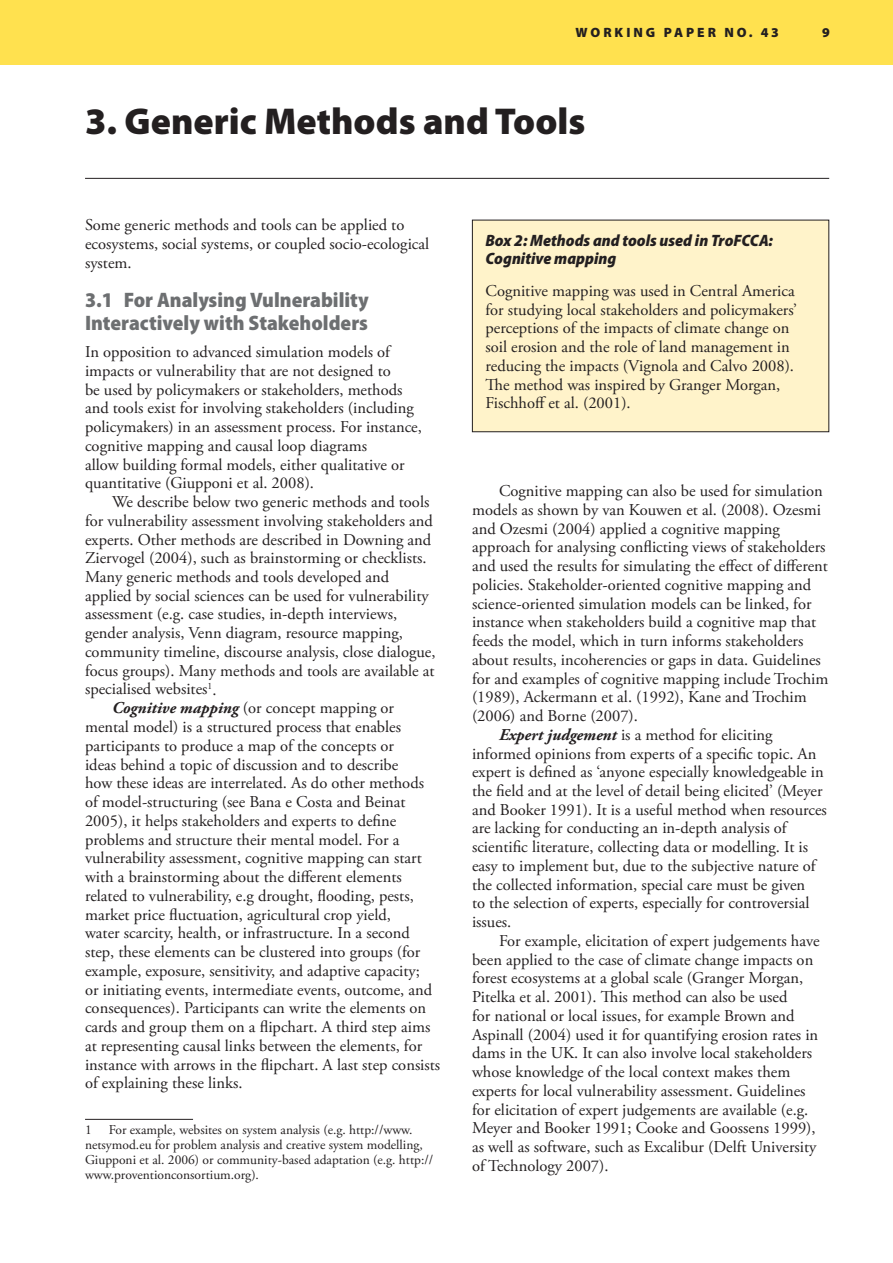
<style>
.page{position:relative;width:893px;height:1263px;background:#fff}
.page>*{position:absolute;margin:0;border:0;box-sizing:border-box;transform-origin:0 0}
.t1{font:900 37.5px "Myriad Pro";color:#231f20}
.t2{font:900 semi-condensed 21px/22.5px "Myriad Pro";color:#6d6f71}
.t3{font:16.5px/18.8px "Adobe Garamond Pro";color:#231f20}
.t4{font:italic 900 semi-condensed 16.5px/18.8px "Myriad Pro";color:#231f20}
.t5{font:13.5px/15px "Adobe Garamond Pro";color:#231f20}
.t6{font:900 13.5px "Myriad Pro";letter-spacing:.22em;color:#231f20}
.s1{font-weight:700;font-style:italic}
</style>
<div class="page">
<div style="left:0;top:0;width:893px;height:65px;background:#ffe14f"></div>
<hr style="left:85px;top:1119px;width:108px;height:1px;background:#231f20">
<hr style="left:85px;top:178px;width:744px;height:1px;background:#231f20">
<div style="left:472px;top:220px;width:357px;height:212px;background:#fff3ca"></div>
<div style="left:472px;top:220px;width:357px;height:212px;border:1px solid #231f20"></div>
<p class="t6" style="left:575px;top:24px;width:99px">working pap</p>
<p class="t6" style="left:697px;top:24px;width:83px">er N o. 43</p>
<p class="t6" style="left:822px;top:24px;width:9px">9</p>
<h1 class="t1" style="left:85px;top:97px;width:502px">3. Generic Methods and Tools</h1>
<p class="t3" style="left:85px;top:216px;width:346px">Some generic methods and tools can be applied to ecosystems, social systems, or coupled socio-ecological system.</p>
<p class="t2" style="left:85px;top:288px;width:285px">3.1 For Analysing Vulnerability<br>Interactively with Stakeholders</p>
<p class="t3" style="left:85px;top:343px;width:338px">In opposition to advanced simulation models of impacts or vulnerability that are not designed to<br>be used by policymakers or stakeholders, methods and tools exist for involving stakeholders (including policymakers) in an assessment process. For instance, cognitive mapping and causal loop diagrams<br>allow building formal models, either qualitative or quantitative (Giupponi et al. 2008).</p>
<p class="t3" style="left:112px;top:493px;width:319px">We describe below two generic methods and tools</p>
<p class="t3" style="left:85px;top:512px;width:349px">for vulnerability assessment involving stakeholders and</p>
<p class="t3" style="left:85px;top:530px;width:348px">experts. Other methods are described in Downing and</p>
<p class="t3" style="left:85px;top:549px;width:343px">Ziervogel (2004), such as brainstorming or checklists.</p>
<p class="t3" style="left:85px;top:568px;width:306px">Many generic methods and tools developed and</p>
<p class="t3" style="left:85px;top:587px;width:345px">applied by social sciences can be used for vulnerability</p>
<p class="t3" style="left:85px;top:605px;width:314px">assessment (e.g. case studies, in-depth interviews,</p>
<p class="t3" style="left:85px;top:624px;width:319px">gender analysis, Venn diagram, resource mapping,</p>
<p class="t3" style="left:85px;top:643px;width:352px">community timeline, discourse analysis, close dialogue,</p>
<p class="t3" style="left:85px;top:662px;width:351px">focus groups). Many methods and tools are available at</p>
<p class="t3" style="left:85px;top:680px;width:133px">specialised websites<sup>1</sup>.</p>
<p class="t3" style="left:112px;top:699px;width:283px"><span class="s1">Cognitive mapping</span> (or concept mapping or</p>
<p class="t3" style="left:85px;top:718px;width:318px">mental model) is a structured process that enables</p>
<p class="t3" style="left:85px;top:737px;width:310px">participants to produce a map of the concepts or</p>
<p class="t3" style="left:85px;top:755px;width:315px">ideas behind a topic of discussion and to describe</p>
<p class="t3" style="left:85px;top:774px;width:340px">how these ideas are interrelated. As do other methods</p>
<p class="t3" style="left:85px;top:793px;width:322px">of model-structuring (see Bana e Costa and Beinat</p>
<p class="t3" style="left:85px;top:812px;width:313px">2005), it helps stakeholders and experts to define</p>
<p class="t3" style="left:85px;top:830px;width:316px">problems and structure their mental model. For a</p>
<p class="t3" style="left:85px;top:849px;width:338px">vulnerability assessment, cognitive mapping can start</p>
<p class="t3" style="left:85px;top:868px;width:318px">with a brainstorming about the different elements</p>
<p class="t3" style="left:85px;top:887px;width:330px">related to vulnerability, e.g drought, flooding, pests,</p>
<p class="t3" style="left:85px;top:905px;width:307px">market price fluctuation, agricultural crop yield,</p>
<p class="t3" style="left:85px;top:924px;width:326px">water scarcity, health, or infrastructure. In a second</p>
<p class="t3" style="left:85px;top:943px;width:337px">step, these elements can be clustered into groups (for</p>
<p class="t3" style="left:85px;top:962px;width:336px">example, exposure, sensitivity, and adaptive capacity;</p>
<p class="t3" style="left:85px;top:980px;width:349px">or initiating events, intermediate events, outcome, and</p>
<p class="t3" style="left:85px;top:999px;width:343px">consequences). Participants can write the elements on</p>
<p class="t3" style="left:85px;top:1018px;width:347px">cards and group them on a flipchart. A third step aims</p>
<p class="t3" style="left:85px;top:1037px;width:339px">at representing causal links between the elements, for</p>
<p class="t3" style="left:85px;top:1055px;width:357px">instance with arrows in the flipchart. A last step consists</p>
<p class="t3" style="left:85px;top:1074px;width:159px">of explaining these links.</p>
<p class="t5" style="left:85px;top:1123px;width:8px">1</p>
<p class="t5" style="left:85px;top:1123px;width:350px;text-indent:24px">For example, websites on system analysis (e.g. http://www. netsymod.eu for problem analysis and creative system modelling, Giupponi et al. 2006) or community-based adaptation (e.g. http:// www.proventionconsortium.org).</p>
<p class="t4" style="left:485px;top:230px;width:289px">Box 2: Methods and tools used in TroFCCA:<br>Cognitive mapping</p>
<p class="t3" style="left:485px;top:282px;width:313px">Cognitive mapping was used in Central America for studying local stakeholders and policymakers’ perceptions of the impacts of climate change on soil erosion and the role of land management in reducing the impacts (Vignola and Calvo 2008).<br>The method was inspired by Granger Morgan, Fischhoff et al. (2001).</p>
<p class="t3" style="left:499px;top:482px;width:325px">Cognitive mapping can also be used for simulation</p>
<p class="t3" style="left:472px;top:501px;width:351px">models as shown by van Kouwen et al. (2008). Ozesmi</p>
<p class="t3" style="left:472px;top:519px;width:309px">and Ozesmi (2004) applied a cognitive mapping</p>
<p class="t3" style="left:472px;top:538px;width:355px">approach for analysing conflicting views of stakeholders</p>
<p class="t3" style="left:472px;top:557px;width:357px">and used the results for simulating the effect of different</p>
<p class="t3" style="left:472px;top:576px;width:341px">policies. Stakeholder-oriented cognitive mapping and</p>
<p class="t3" style="left:472px;top:594px;width:341px">science-oriented simulation models can be linked, for</p>
<p class="t3" style="left:472px;top:613px;width:346px">instance when stakeholders build a cognitive map that</p>
<p class="t3" style="left:472px;top:632px;width:333px">feeds the model, which in turn informs stakeholders</p>
<p class="t3" style="left:472px;top:651px;width:350px">about results, incoherencies or gaps in data. Guidelines</p>
<p class="t3" style="left:472px;top:669px;width:358px">for and examples of cognitive mapping include Trochim</p>
<p class="t3" style="left:472px;top:688px;width:336px">(1989), Ackermann et al. (1992), Kane and Trochim</p>
<p class="t3" style="left:472px;top:707px;width:168px">(2006) and Borne (2007).</p>
<p class="t3" style="left:499px;top:726px;width:275px"><span class="s1">Expert judgement</span> is a method for eliciting</p>
<p class="t3" style="left:472px;top:744px;width:346px">informed opinions from experts of a specific topic. An</p>
<p class="t3" style="left:472px;top:763px;width:353px">expert is defined as ‘anyone especially knowledgeable in</p>
<p class="t3" style="left:472px;top:782px;width:352px">the field and at the level of detail being elicited’ (Meyer</p>
<p class="t3" style="left:472px;top:801px;width:356px">and Booker 1991). It is a useful method when resources</p>
<p class="t3" style="left:472px;top:819px;width:316px">are lacking for conducting an in-depth analysis of</p>
<p class="t3" style="left:472px;top:838px;width:338px">scientific literature, collecting data or modelling. It is</p>
<p class="t3" style="left:472px;top:857px;width:345px">easy to implement but, due to the subjective nature of</p>
<p class="t3" style="left:472px;top:876px;width:335px">the collected information, special care must be given</p>
<p class="t3" style="left:472px;top:894px;width:339px">to the selection of experts, especially for controversial</p>
<p class="t3" style="left:472px;top:913px;width:41px">issues.</p>
<p class="t3" style="left:499px;top:932px;width:322px">For example, elicitation of expert judgements have</p>
<p class="t3" style="left:472px;top:951px;width:343px">been applied to the case of climate change impacts on</p>
<p class="t3" style="left:472px;top:969px;width:333px">forest ecosystems at a global scale (Granger Morgan,</p>
<p class="t3" style="left:472px;top:988px;width:317px">Pitelka et al. 2001). This method can also be used</p>
<p class="t3" style="left:472px;top:1007px;width:324px">for national or local issues, for example Brown and</p>
<p class="t3" style="left:472px;top:1026px;width:348px">Aspinall (2004) used it for quantifying erosion rates in</p>
<p class="t3" style="left:472px;top:1044px;width:342px">dams in the UK. It can also involve local stakeholders</p>
<p class="t3" style="left:472px;top:1063px;width:320px">whose knowledge of the local context makes them</p>
<p class="t3" style="left:472px;top:1082px;width:335px">experts for local vulnerability assessment. Guidelines</p>
<p class="t3" style="left:472px;top:1101px;width:338px">for elicitation of expert judgements are available (e.g.</p>
<p class="t3" style="left:472px;top:1119px;width:345px">Meyer and Booker 1991; Cooke and Goossens 1999),</p>
<p class="t3" style="left:472px;top:1138px;width:346px">as well as software, such as Excalibur (Delft University</p>
<p class="t3" style="left:472px;top:1157px;width:138px">of Technology 2007).</p>
</div>
